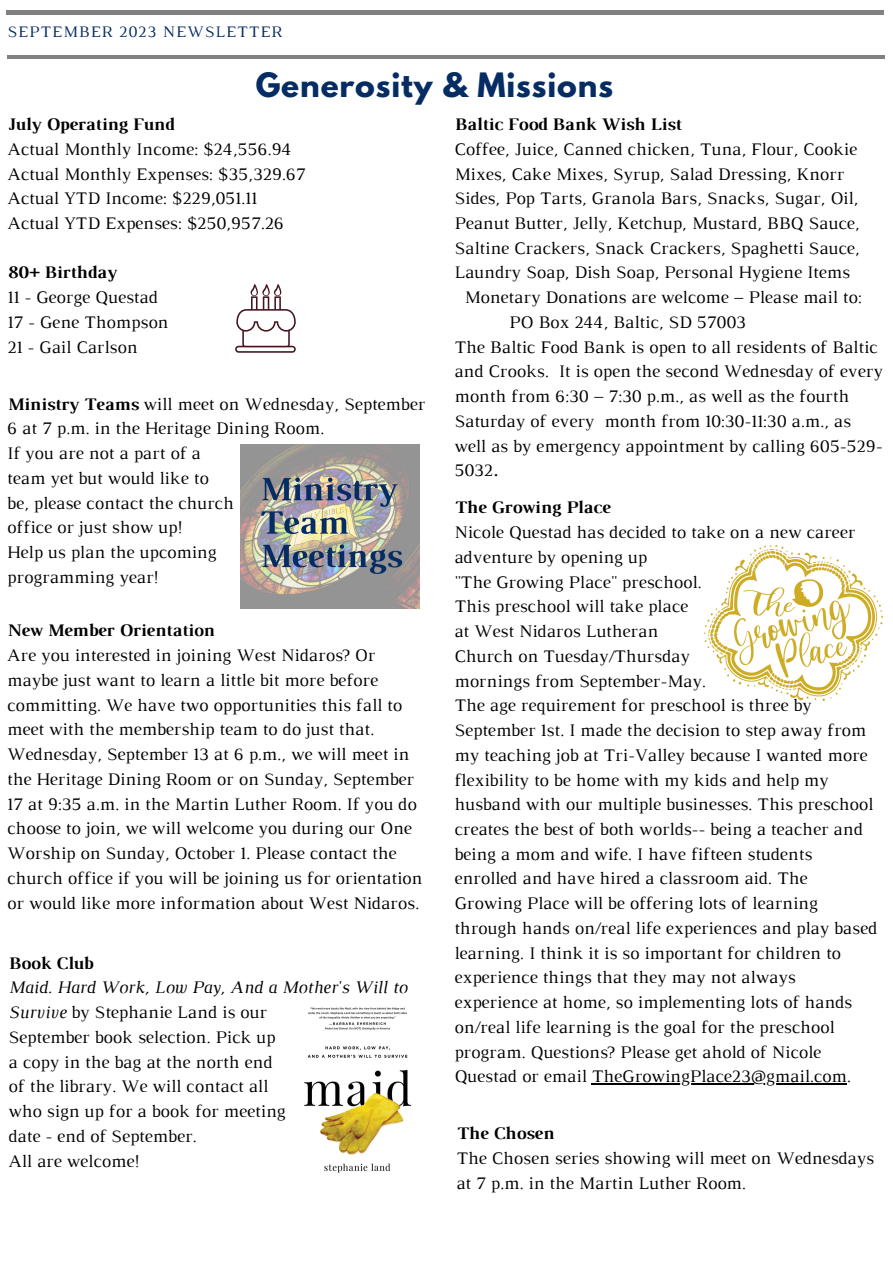
<style>
.page{position:relative;width:893px;height:1264px;background:#fff}
.page>*{position:absolute;margin:0;border:0;box-sizing:border-box;transform-origin:0 0}
.t1{font:700 29.7px "League Spartan";letter-spacing:.03em;color:#062d63}
.t2{font:18px/24.8px "Luthier";color:#000}
.t3{font:700 18px "Luthier";color:#000}
.t4{font:italic 18px/24.8px "Luthier";color:#000}
.t5{font:16.35px "Luthier";letter-spacing:.06em;color:#062d63}
.s1{font-weight:700}
.s2{font-style:normal}
</style>
<div class="page">
<hr style="left:7px;top:56px;width:877px;height:3px;background:#000">
<hr style="left:6px;top:11px;width:877px;height:3px;background:#000">
<svg style="left:235px;top:284px;width:61px;height:69px"></svg>
<img style="left:240px;top:444px;width:179px;height:164px">
<img style="left:704px;top:545px;width:178px;height:155px">
<img style="left:304px;top:1007px;width:108px;height:166px">
<hr style="left:591px;top:1083px;width:255px;height:1px;background:#000">
<p class="t5" style="left:7px;top:26px;width:276px">SEPTEMBER 2023 NEWSLETTER</p>
<p class="t1" style="left:256px;top:70px;width:359px">Generosity &amp; Missions</p>
<p class="t3" style="left:7px;top:118px;width:168px">July Operating Fund</p>
<p class="t2" style="left:7px;top:138px;width:285px">Actual Monthly Income: $24,556.94</p>
<p class="t2" style="left:7px;top:163px;width:300px">Actual Monthly Expenses: $35,329.67</p>
<p class="t2" style="left:7px;top:187px;width:251px">Actual YTD Income: $229,051.11</p>
<p class="t2" style="left:7px;top:212px;width:278px">Actual YTD Expenses: $250,957.26</p>
<p class="t3" style="left:7px;top:266px;width:110px">80+ Birthday</p>
<p class="t2" style="left:7px;top:286px;width:152px">11 - George Questad</p>
<p class="t2" style="left:7px;top:311px;width:162px">17 - Gene Thompson</p>
<p class="t2" style="left:7px;top:336px;width:132px">21 - Gail Carlson</p>
<p class="t2" style="left:7px;top:393px;width:419px"><span class="s1">Ministry Teams</span> will meet on Wednesday, September<br>6 at 7 p.m. in the Heritage Dining Room.</p>
<p class="t2" style="left:7px;top:442px;width:195px">If you are not a part of a</p>
<p class="t2" style="left:7px;top:467px;width:203px">team yet but would like to</p>
<p class="t2" style="left:7px;top:491px;width:228px">be, please contact the church</p>
<p class="t2" style="left:7px;top:516px;width:176px">office or just show up!</p>
<p class="t2" style="left:7px;top:541px;width:211px">Help us plan the upcoming</p>
<p class="t2" style="left:7px;top:566px;width:153px">programming year!</p>
<p class="t3" style="left:7px;top:624px;width:209px">New Member Orientation</p>
<p class="t2" style="left:7px;top:644px;width:416px">Are you interested in joining West Nidaros? Or maybe just want to learn a little bit more before committing. We have two opportunities this fall to meet with the membership team to do just that.<br>Wednesday, September 13 at 6 p.m., we will meet in the Heritage Dining Room or on Sunday, September 17 at 9:35 a.m. in the Martin Luther Room. If you do choose to join, we will welcome you during our One Worship on Sunday, October 1. Please contact the church office if you will be joining us for orientation or would like more information about West Nidaros.</p>
<p class="t3" style="left:9px;top:956px;width:86px">Book Club</p>
<p class="t4" style="left:9px;top:976px;width:400px">Maid. Hard Work, Low Pay, And a Mother's Will to<br>Survive <span class="s2">by Stephanie Land is our</span></p>
<p class="t2" style="left:9px;top:1025px;width:268px">September book selection. Pick up</p>
<p class="t2" style="left:9px;top:1050px;width:265px">a copy in the bag at the north end</p>
<p class="t2" style="left:9px;top:1075px;width:261px">of the library. We will contact all</p>
<p class="t2" style="left:9px;top:1100px;width:278px">who sign up for a book for meeting</p>
<p class="t2" style="left:9px;top:1124px;width:190px">date - end of September.</p>
<p class="t2" style="left:9px;top:1149px;width:132px">All are welcome!</p>
<p class="t3" style="left:454px;top:118px;width:228px">Baltic Food Bank Wish List</p>
<p class="t2" style="left:454px;top:138px;width:407px">Coffee, Juice, Canned chicken, Tuna, Flour, Cookie Mixes, Cake Mixes, Syrup, Salad Dressing, Knorr Sides, Pop Tarts, Granola Bars, Snacks, Sugar, Oil, Peanut Butter, Jelly, Ketchup, Mustard, BBQ Sauce, Saltine Crackers, Snack Crackers, Spaghetti Sauce, Laundry Soap, Dish Soap, Personal Hygiene Items</p>
<p class="t2" style="left:464px;top:286px;width:399px">Monetary Donations are welcome – Please mail to:</p>
<p class="t2" style="left:509px;top:311px;width:238px">PO Box 244, Baltic, SD 57003</p>
<p class="t2" style="left:454px;top:336px;width:430px">The Baltic Food Bank is open to all residents of Baltic and Crooks. It is open the second Wednesday of every month from 6:30 – 7:30 p.m., as well as the fourth Saturday of every month from 10:30-11:30 a.m., as well as by emergency appointment by calling 605-529- 5032<span class="s1">.</span></p>
<p class="t3" style="left:454px;top:501px;width:157px">The Growing Place</p>
<p class="t2" style="left:454px;top:521px;width:402px">Nicole Questad has decided to take on a new career adventure by opening up</p>
<p class="t2" style="left:454px;top:570px;width:249px">"The Growing Place" preschool.</p>
<p class="t2" style="left:454px;top:595px;width:235px">This preschool will take place</p>
<p class="t2" style="left:454px;top:620px;width:205px">at West Nidaros Lutheran</p>
<p class="t2" style="left:454px;top:645px;width:237px">Church on Tuesday/Thursday</p>
<p class="t2" style="left:454px;top:669px;width:253px">mornings from September-May.</p>
<p class="t2" style="left:454px;top:694px;width:424px">The age requirement for preschool is three by September 1st. I made the decision to step away from my teaching job at Tri-Valley because I wanted more flexibility to be home with my kids and help my husband with our multiple businesses. This preschool creates the best of both worlds-- being a teacher and being a mom and wife. I have fifteen students enrolled and have hired a classroom aid. The Growing Place will be offering lots of learning through hands on/real life experiences and play based learning. I think it is so important for children to experience things that they may not always experience at home, so implementing lots of hands on/real life learning is the goal for the preschool program. Questions? Please get ahold of Nicole Questad or email TheGrowingPlace23@gmail.com.</p>
<p class="t3" style="left:456px;top:1126px;width:99px">The Chosen</p>
<p class="t2" style="left:456px;top:1147px;width:419px">The Chosen series showing will meet on Wednesdays at 7 p.m. in the Martin Luther Room.</p>
</div>
